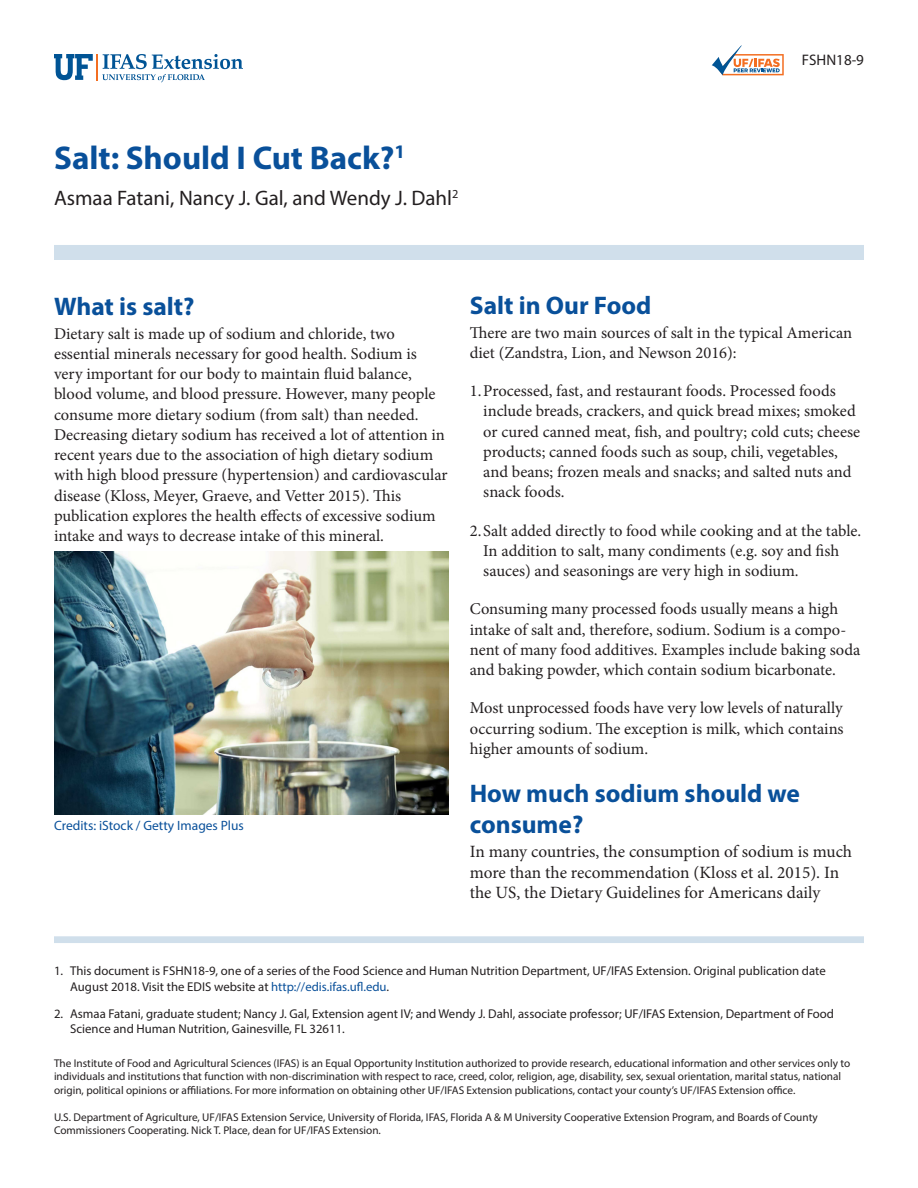
<style>
.page{position:relative;width:918px;height:1188px;background:#fff}
.page>*{position:absolute;margin:0;border:0;box-sizing:border-box;transform-origin:0 0}
.TitleRegular{font:700 33px "Myriad Pro";color:#09509a}
.SectionHeading0{font:700 25.5px/30.6px "Myriad Pro";color:#09509a}
.Author{font:21px "Myriad Pro";color:#231f20}
.SectionHeading0-2{font:17.25px/20.7px "Minion Pro";color:#231f20}
.Paragraph{font:16.5px/20.2px "Minion Pro";color:#231f20}
.PubNumber{font:15.3px "Myriad Pro";color:#231f20}
.FigureCaption{font:13.5px "Myriad Pro";color:#09509a}
.t1{font:12.75px/15.3px "Myriad Pro";color:#231f20}
.Disclaimer{font:11.25px/13.5px "Myriad Pro";color:#231f20}
.s1{color:#09509a}
</style>
<div class="page">
<svg style="left:54px;top:54px;width:189px;height:28px"></svg>
<div style="left:54px;top:245px;width:810px;height:15px;background:#d0dfeb"></div>
<div style="left:54px;top:936px;width:810px;height:7px;background:#d0dfeb"></div>
<img style="left:54px;top:552px;width:394px;height:263px">
<svg style="left:712px;top:45px;width:72px;height:30px"></svg>
<p class="TitleRegular" style="left:54px;top:136px;width:353px">Salt: Should I Cut Back?<sup>1</sup></p>
<p class="Author" style="left:54px;top:185px;width:406px">Asmaa Fatani, Nancy J. Gal, and Wendy J. Dahl<sup>2</sup></p>
<p class="PubNumber" style="left:802px;top:51px;width:64px">FSHN18-9</p>
<p class="SectionHeading0" style="left:54px;top:290px;width:142px">What is salt?</p>
<p class="Paragraph" style="left:54px;top:323px;width:395px">Dietary salt is made up of sodium and chloride, two essential minerals necessary for good health. Sodium is very important for our body to maintain fluid balance, blood volume, and blood pressure. However, many people consume more dietary sodium (from salt) than needed.<br>Decreasing dietary sodium has received a lot of attention in recent years due to the association of high dietary sodium with high blood pressure (hypertension) and cardiovascular disease (Kloss, Meyer, Graeve, and Vetter 2015). This publication explores the health effects of excessive sodium intake and ways to decrease intake of this mineral.</p>
<p class="FigureCaption" style="left:54px;top:817px;width:191px">Credits: iStock / Getty Images Plus</p>
<p class="SectionHeading0" style="left:470px;top:289px;width:183px">Salt in Our Food</p>
<p class="Paragraph" style="left:470px;top:322px;width:384px">There are two main sources of salt in the typical American diet (Zandstra, Lion, and Newson 2016):</p>
<p class="Paragraph" style="left:483px;top:381px;width:378px;text-indent:-14px">1.Processed, fast, and restaurant foods. Processed foods include breads, crackers, and quick bread mixes; smoked or cured canned meat, fish, and poultry; cold cuts; cheese products; canned foods such as soup, chili, vegetables, and beans; frozen meals and snacks; and salted nuts and snack foods.</p>
<p class="Paragraph" style="left:483px;top:520px;width:380px;text-indent:-14px">2.Salt added directly to food while cooking and at the table.<br>In addition to salt, many condiments (e.g. soy and fish sauces) and seasonings are very high in sodium.</p>
<p class="Paragraph" style="left:470px;top:599px;width:392px">Consuming many processed foods usually means a high intake of salt and, therefore, sodium. Sodium is a compo&shy;nent of many food additives. Examples include baking soda and baking powder, which contain sodium bicarbonate.</p>
<p class="Paragraph" style="left:470px;top:698px;width:375px;text-align:justify">Most unprocessed foods have very low levels of naturally occurring sodium. The exception is milk, which contains higher amounts of sodium.</p>
<p class="SectionHeading0" style="left:470px;top:778px;width:332px">How much sodium should we consume?</p>
<p class="SectionHeading0-2" style="left:470px;top:841px;width:384px">In many countries, the consumption of sodium is much more than the recommendation (Kloss et al. 2015). In the US, the Dietary Guidelines for Americans daily</p>
<p class="t1" style="left:70px;top:963px;width:757px;text-indent:-16px">1. This document is FSHN18-9, one of a series of the Food Science and Human Nutrition Department, UF/IFAS Extension. Original publication date<br>August 2018. Visit the EDIS website at <span class="s1">http://edis.ifas.ufl.edu</span>.</p>
<p class="t1" style="left:70px;top:1006px;width:765px;text-indent:-16px">2. Asmaa Fatani, graduate student; Nancy J. Gal, Extension agent IV; and Wendy J. Dahl, associate professor; UF/IFAS Extension, Department of Food<br>Science and Human Nutrition, Gainesville, FL 32611.</p>
<p class="Disclaimer" style="left:54px;top:1056px;width:798px">The Institute of Food and Agricultural Sciences (IFAS) is an Equal Opportunity Institution authorized to provide research, educational information and other services only to individuals and institutions that function with non-discrimination with respect to race, creed, color, religion, age, disability, sex, sexual orientation, marital status, national origin, political opinions or affiliations. For more information on obtaining other UF/IFAS Extension publications, contact your county’s UF/IFAS Extension office.</p>
<p class="Disclaimer" style="left:54px;top:1110px;width:765px">U.S. Department of Agriculture, UF/IFAS Extension Service, University of Florida, IFAS, Florida A &amp; M University Cooperative Extension Program, and Boards of County<br>Commissioners Cooperating. Nick T. Place, dean for UF/IFAS Extension.</p>
</div>
